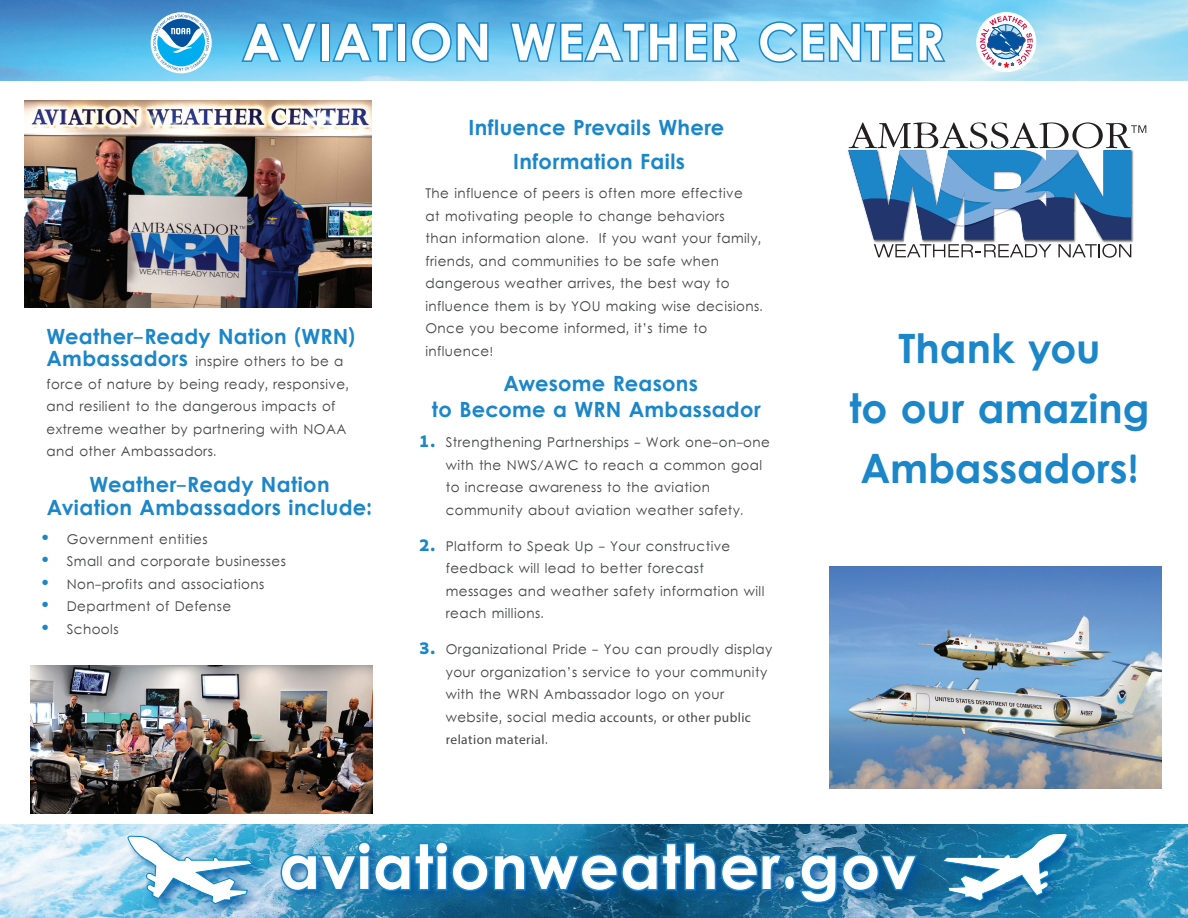
<style>
.page{position:relative;width:1188px;height:918px;background:#fff}
.page>*{position:absolute;margin:0;border:0;box-sizing:border-box;transform-origin:0 0}
.t1{font:700 61.5px "Levenim";letter-spacing:.02em;color:#fff}
.t2{font:700 51px "Levenim";letter-spacing:.02em;color:#fff}
.t3{font:700 40.5px/60px "Levenim";color:#1b86c8;text-align:center}
.Title-Paragraph{font:700 21px/33.3px "Levenim";letter-spacing:.01em;color:#1b86c8;text-align:center}
.Paragraph_Style_2{font:700 21px/22.5px "Levenim";letter-spacing:.015em;color:#1b86c8;text-align:center}
.Paragraph_Style_2-2{font:13.5px/22.5px "Levenim";letter-spacing:.03em;color:#454647}
.s1{font-weight:700;font-size:21px;color:#1b86c8}
.s2{font-size:18px;color:#1b86c8}
.s3{font-family:"Myriad Hebrew";font-weight:700;font-size:19.5px;color:#1b86c8}
.s4{font-family:"Myriad Hebrew"}
</style>
<div class="page">
<img style="left:0;top:824px;width:1186px;height:94px">
<img style="left:0;top:0;width:1188px;height:81px">
<img style="left:1186px;top:824px;width:2px;height:94px">
<svg style="left:239px;top:20px;width:81px;height:43px;background:#46aade"></svg>
<div style="left:320px;top:22px;width:10px;height:40px;border:3px solid #1b86c8"></div>
<svg style="left:330px;top:20px;width:66px;height:43px;background:#4aacdf"></svg>
<div style="left:397px;top:22px;width:10px;height:40px;border:3px solid #1b86c8"></div>
<svg style="left:409px;top:20px;width:81px;height:44px;background:#4eaee0"></svg>
<svg style="left:508px;top:20px;width:234px;height:43px;background:#5ab3e2"></svg>
<svg style="left:757px;top:20px;width:191px;height:44px;background:#64b9e4"></svg>
<img style="left:24px;top:101px;width:348px;height:207px">
<img style="left:829px;top:567px;width:333px;height:222px">
<img style="left:30px;top:665px;width:342px;height:149px">
<svg style="left:848px;top:122px;width:298px;height:136px"></svg>
<div style="left:278px;top:839px;width:651px;height:76px;background:#0153a0;opacity:.75"></div>
<svg style="left:279px;top:840px;width:641px;height:78px;background:#1f72a4"></svg>
<div style="left:940px;top:831px;width:139px;height:82px;background:#0153a0;opacity:.75"></div>
<svg style="left:942px;top:833px;width:126px;height:69px"></svg>
<div style="left:977px;top:13px;width:59px;height:59px;background:#fff;border-radius:50%"></div>
<div style="left:976px;top:12px;width:60px;height:60px;border:1px solid #fff;border-radius:50%"></div>
<svg style="left:980px;top:16px;width:53px;height:51px"></svg>
<svg style="left:151px;top:12px;width:61px;height:61px"></svg>
<svg style="left:153px;top:14px;width:56px;height:57px"></svg>
<div style="left:125px;top:833px;width:139px;height:83px;background:#0153a0;opacity:.75"></div>
<svg style="left:128px;top:836px;width:125px;height:68px"></svg>
<p class="t2" style="left:242px;top:12px;width:704px">AVIATION WEATHER CENTER</p>
<p class="Paragraph_Style_2" style="left:47px;top:327px;width:310px">Weather-Ready Nation (WRN)</p>
<p class="Paragraph_Style_2-2" style="left:47px;top:351px;width:303px"><span class="s1">Ambassadors</span> inspire others to be a force of nature by being ready, responsive, and resilient to the dangerous impacts of extreme weather by partnering with NOAA and other Ambassadors.</p>
<p class="Paragraph_Style_2" style="left:47px;top:475px;width:327px">Weather-Ready Nation<br>Aviation Ambassadors include:</p>
<p class="Paragraph_Style_2-2" style="left:40px;top:529px;width:169px"><span class="s2">•</span> Government entities</p>
<p class="Paragraph_Style_2-2" style="left:40px;top:551px;width:248px"><span class="s2">•</span> Small and corporate businesses</p>
<p class="Paragraph_Style_2-2" style="left:40px;top:574px;width:226px"><span class="s2">•</span> Non-profits and associations</p>
<p class="Paragraph_Style_2-2" style="left:40px;top:596px;width:193px"><span class="s2">•</span> Department of Defense</p>
<p class="Paragraph_Style_2-2" style="left:40px;top:619px;width:80px"><span class="s2">•</span> Schools</p>
<p class="Title-Paragraph" style="left:468px;top:113px;width:258px">Influence Prevails Where<br>Information Fails</p>
<p class="Paragraph_Style_2-2" style="left:426px;top:183px;width:339px">The influence of peers is often more effective<br>at motivating people to change behaviors<br>than information alone. If you want your family, friends, and communities to be safe when dangerous weather arrives, the best way to influence them is by YOU making wise decisions.<br>Once you become informed, it’s time to influence!</p>
<p class="Title-Paragraph" style="left:432px;top:373px;width:330px;line-height:25.2px">Awesome Reasons<br>to Become a WRN Ambassador</p>
<p class="Paragraph_Style_2-2" style="left:446px;top:432px;width:326px;text-indent:-27px"><span class="s3">1.</span> Strengthening Partnerships - Work one-on-one with the NWS/AWC to reach a common goal to increase awareness to the aviation community about aviation weather safety.</p>
<p class="Paragraph_Style_2-2" style="left:446px;top:536px;width:320px;text-indent:-27px"><span class="s3">2.</span> Platform to Speak Up - Your constructive feedback will lead to better forecast messages and weather safety information will reach millions.</p>
<p class="Paragraph_Style_2-2" style="left:446px;top:639px;width:328px;text-indent:-27px"><span class="s3">3.</span> Organizational Pride - You can proudly display your organization’s service to your community with the WRN Ambassador logo on your website, social media <span class="s4">accounts</span>, <span class="s4">or other public relation material</span>.</p>
<p class="t3" style="left:849px;top:322px;width:302px">Thank you<br>to our amazing<br>Ambassadors!</p>
<p class="t1" style="left:279px;top:831px;width:638px">aviationweather.gov</p>
</div>
